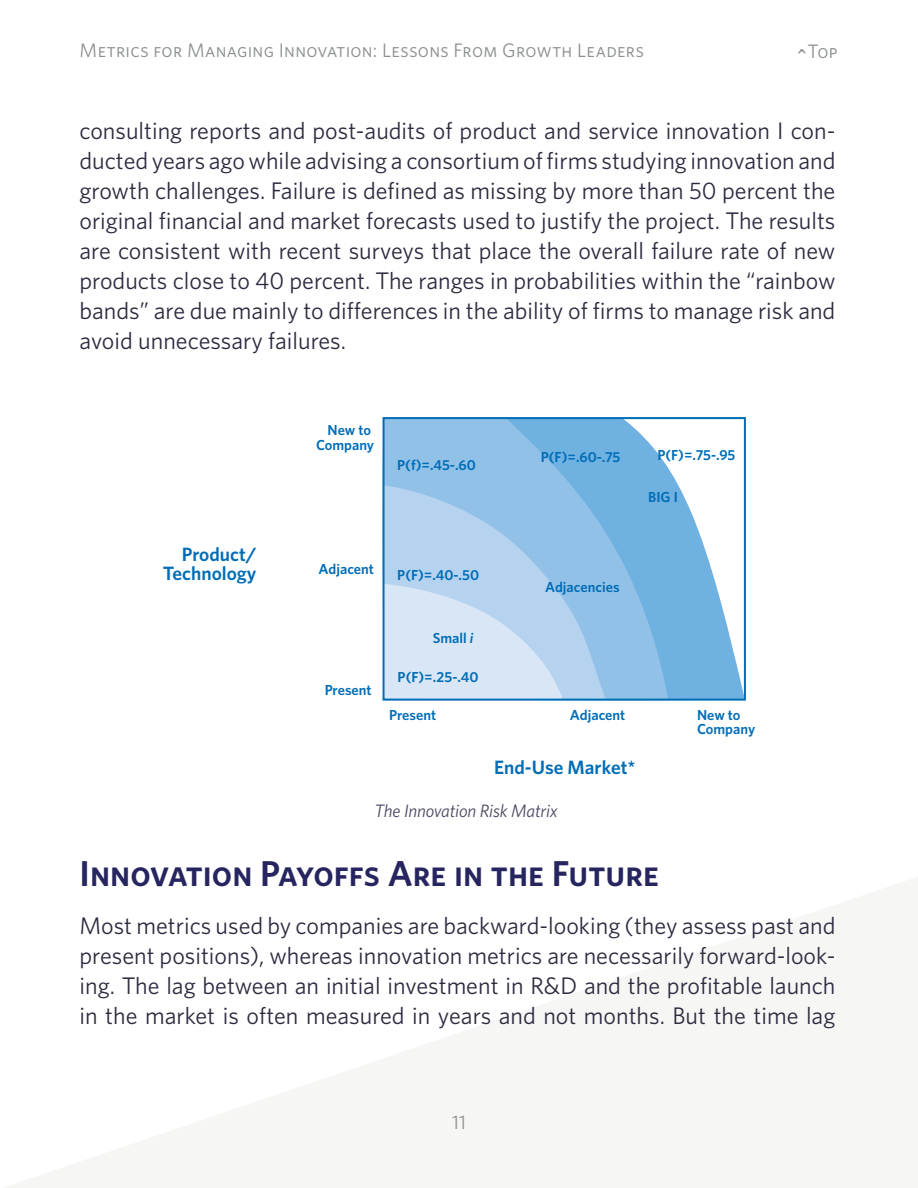
<style>
.page{position:relative;width:918px;height:1188px;background:#fff}
.page>*{position:absolute;margin:0;border:0;box-sizing:border-box;transform-origin:0 0}
.t1{font:600 36px "Whitney";color:#27255f}
.t2{font:24px/30px "Whitney";color:#2e2b40;text-align:justify}
.t3{font:19.5px "Whitney";letter-spacing:.015em;color:#8c918c}
.t4{font:600 19.35px/18.3px "Whitney";color:#006db7;text-align:right}
.t5{font:italic 18px "Whitney";letter-spacing:-.01em;color:#494761}
.t6{font:600 14.55px/14.1px "Whitney";color:#006db7;text-align:center}
.s1{font-size:30px}
.s2{font-style:italic}
</style>
<div class="page">
<svg style="left:5px;top:877px;width:913px;height:311px"></svg>
<svg style="left:668px;top:468px;width:75px;height:230px;fill:#6fb1e1"></svg>
<svg style="left:386px;top:420px;width:282px;height:278px;background:#85bbe5"></svg>
<svg style="left:386px;top:485px;width:219px;height:213px;background:#a2c9eb"></svg>
<svg style="left:386px;top:584px;width:177px;height:114px;background:#cde0f3"></svg>
<div style="left:383px;top:417px;width:363px;height:284px;border:2px solid #006db7"></div>
<p class="t3" style="left:80px;top:37px;width:566px">Metrics for Managing Innovation: Lessons From Growth Leaders</p>
<p class="t3" style="left:795px;top:38px;width:44px"><span class="s1">^</span>Top</p>
<p class="t2" style="left:80px;top:115px;width:758px">consulting reports and post-audits of product and service innovation I con&shy;ducted years ago while advising a consortium of firms studying innovation and growth challenges. Failure is defined as missing by more than 50 percent the original financial and market forecasts used to justify the project. The results are consistent with recent surveys that place the overall failure rate of new products close to 40 percent. The ranges in probabilities within the “rainbow bands” are due mainly to differences in the ability of firms to manage risk and avoid unnecessary failures.</p>
<p class="t4" style="left:163px;top:545px;width:95px">Product/<br>Technology</p>
<p class="t6" style="left:316px;top:423px;width:60px">New to<br>Company</p>
<p class="t6" style="left:397px;top:458px;width:80px">P(f)=.45-.60</p>
<p class="t6" style="left:541px;top:450px;width:81px">P(F)=.60-.75</p>
<p class="t6" style="left:657px;top:448px;width:79px">P(F)=.75-.95</p>
<p class="t6" style="left:648px;top:489px;width:31px">BIG I</p>
<p class="t6" style="left:319px;top:561px;width:57px">Adjacent</p>
<p class="t6" style="left:325px;top:682px;width:48px">Present</p>
<p class="t6" style="left:397px;top:568px;width:83px">P(F)=.40-.50</p>
<p class="t6" style="left:433px;top:631px;width:42px">Small <span class="s2">i</span></p>
<p class="t6" style="left:398px;top:670px;width:82px">P(F)=.25-.40</p>
<p class="t6" style="left:545px;top:580px;width:76px">Adjacencies</p>
<p class="t6" style="left:389px;top:708px;width:48px">Present</p>
<p class="t6" style="left:570px;top:708px;width:57px">Adjacent</p>
<p class="t6" style="left:697px;top:708px;width:60px;text-align:left">New to<br>Company</p>
<p class="t4" style="left:494px;top:758px;width:143px">End-Use Market*</p>
<p class="t5" style="left:375px;top:799px;width:185px">The Innovation Risk Matrix</p>
<h1 class="t1" style="left:80px;top:849px;width:581px">Innovation Payoffs Are in the Future</h1>
<p class="t2" style="left:80px;top:910px;width:758px">Most metrics used by companies are backward-looking (they assess past and present positions), whereas innovation metrics are necessarily forward-look&shy;ing. The lag between an initial investment in R&amp;D and the profitable launch in the market is often measured in years and not months. But the time lag</p>
<p class="t3" style="left:452px;top:1109px;width:15px">11</p>
</div>
